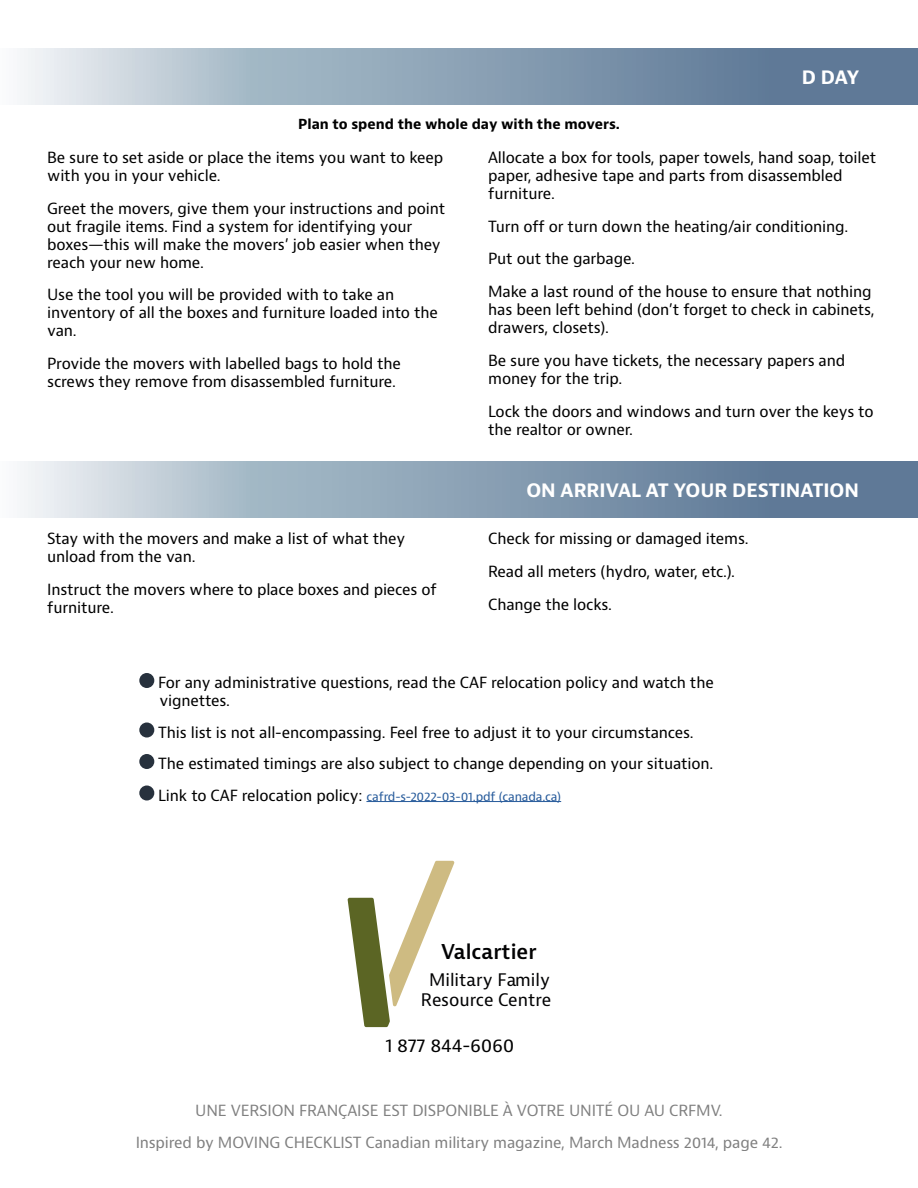
<style>
.page{position:relative;width:918px;height:1188px;background:#fff}
.page>*{position:absolute;margin:0;border:0;box-sizing:border-box;transform-origin:0 0}
.t1{font:600 19.95px "Bernina Sans";color:#020203}
.t2{font:700 18px "Bernina Sans";color:#fff}
.t3{font:18px "Bernino Sans";letter-spacing:-.015em;color:#000}
.t4{font:16.8px/20px "Bernina Sans";color:#020203;text-align:center}
.t5{font:15px/18px "Bernino Sans";letter-spacing:-.01em;color:#000}
.t6{font:700 13.5px "Bernino Sans";color:#000}
.t7{font:12px "Bernino Sans";letter-spacing:-.01em;color:#275b9b}
.s1{font-size:15px;color:#000}
</style>
<div class="page">
<svg style="left:20px;top:48px;width:898px;height:56px;background:#90a5b8"></svg>
<svg style="left:20px;top:461px;width:898px;height:56px;background:#90a5b8"></svg>
<hr style="left:366px;top:801px;width:195px;height:1px;background:#275b9b">
<div style="left:139px;top:673px;width:15px;height:15px;background:#27313d;border-radius:50%"></div>
<div style="left:139px;top:723px;width:15px;height:15px;background:#27313d;border-radius:50%"></div>
<div style="left:139px;top:754px;width:15px;height:15px;background:#27313d;border-radius:50%"></div>
<div style="left:139px;top:786px;width:15px;height:15px;background:#27313d;border-radius:50%"></div>
<svg style="left:348px;top:861px;width:107px;height:166px"></svg>
<p class="t6" style="left:298px;top:116px;width:323px">Plan to spend the whole day with the movers.</p>
<p class="t2" style="left:802px;top:65px;width:59px">D DAY</p>
<p class="t5" style="left:47px;top:149px;width:398px">Be sure to set aside or place the items you want to keep with you in your vehicle.</p>
<p class="t5" style="left:47px;top:200px;width:400px">Greet the movers, give them your instructions and point out fragile items. Find a system for identifying your boxes—this will make the movers’ job easier when they reach your new home.</p>
<p class="t5" style="left:47px;top:286px;width:392px">Use the tool you will be provided with to take an inventory of all the boxes and furniture loaded into the van.</p>
<p class="t5" style="left:47px;top:355px;width:355px">Provide the movers with labelled bags to hold the screws they remove from disassembled furniture.</p>
<p class="t5" style="left:47px;top:530px;width:360px">Stay with the movers and make a list of what they unload from the van.</p>
<p class="t5" style="left:47px;top:581px;width:391px">Instruct the movers where to place boxes and pieces of furniture.</p>
<p class="t5" style="left:488px;top:149px;width:390px">Allocate a box for tools, paper towels, hand soap, toilet paper, adhesive tape and parts from disassembled furniture.</p>
<p class="t5" style="left:488px;top:210px;width:385px;line-height:32.7px">Turn off or turn down the heating/air conditioning.<br>Put out the garbage.<br>Make a last round of the house to ensure that nothing</p>
<p class="t5" style="left:488px;top:301px;width:388px">has been left behind (don’t forget to check in cabinets, drawers, closets).</p>
<p class="t5" style="left:488px;top:352px;width:359px">Be sure you have tickets, the necessary papers and money for the trip.</p>
<p class="t5" style="left:488px;top:402px;width:387px">Lock the doors and windows and turn over the keys to the realtor or owner.</p>
<p class="t2" style="left:526px;top:478px;width:334px">ON ARRIVAL AT YOUR DESTINATION</p>
<p class="t5" style="left:488px;top:523px;width:262px;line-height:32.7px">Check for missing or damaged items.<br>Read all meters (hydro, water, etc.).<br>Change the locks.</p>
<p class="t5" style="left:158px;top:674px;width:557px">For any administrative questions, read the CAF relocation policy and watch the vignettes.</p>
<p class="t5" style="left:158px;top:717px;width:557px;line-height:31.5px">This list is not all-encompassing. Feel free to adjust it to your circumstances.<br>The estimated timings are also subject to change depending on your situation.</p>
<p class="t7" style="left:158px;top:788px;width:404px"><span class="s1">Link to CAF relocation policy:</span> cafrd-s-2022-03-01.pdf (canada.ca)</p>
<h1 class="t1" style="left:441px;top:938px;width:97px">Valcartier</h1>
<p class="t4" style="left:421px;top:970px;width:132px">Military Family<br>Resource Centre</p>
<p class="t3" style="left:385px;top:1034px;width:131px">1 877 844-6060</p>
<p class="t5" style="left:135px;top:1095px;width:649px;line-height:31.5px;text-align:center">UNE VERSION FRANÇAISE EST DISPONIBLE À VOTRE UNITÉ OU AU CRFMV.<br>Inspired by MOVING CHECKLIST Canadian military magazine, March Madness 2014, page 42.</p>
</div>
